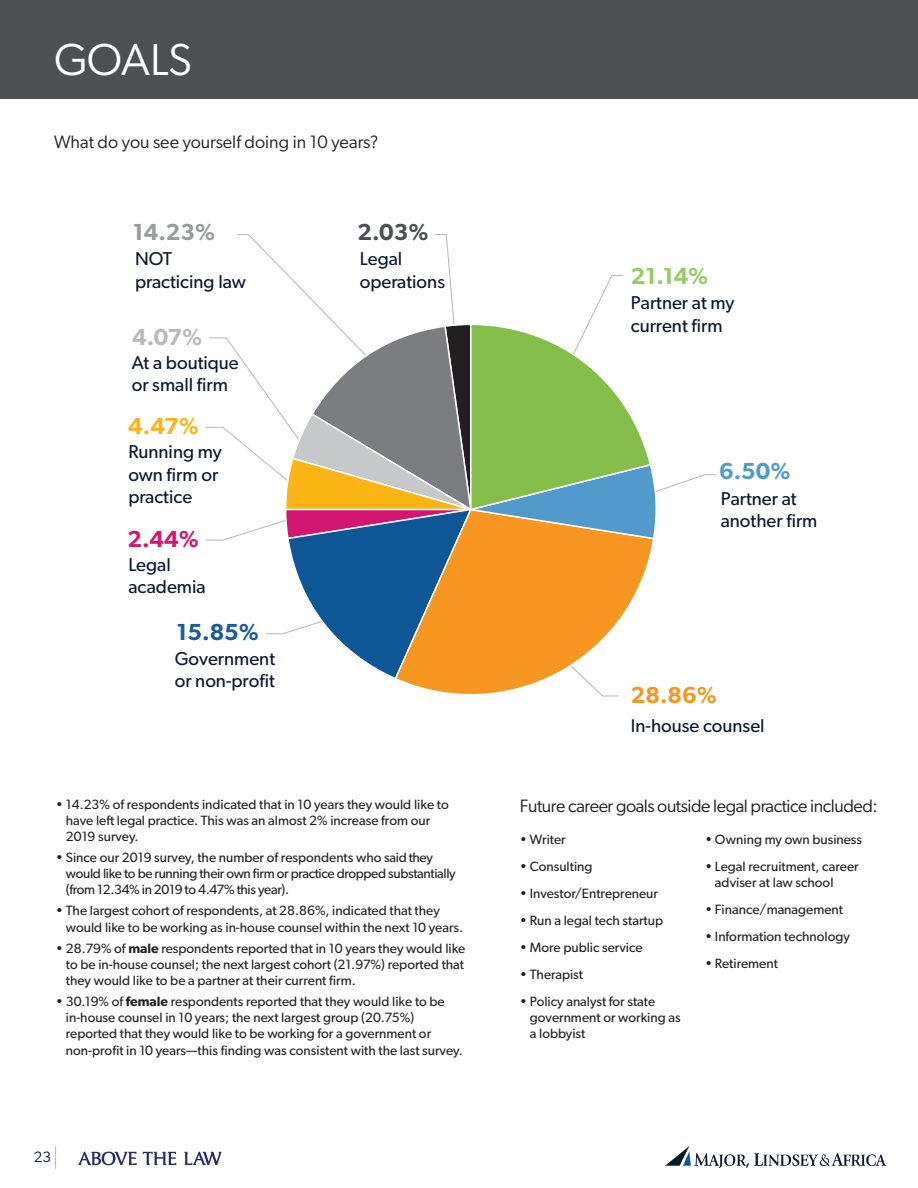
<style>
.page{position:relative;width:918px;height:1188px;background:#fff}
.page>*{position:absolute;margin:0;border:0;box-sizing:border-box;transform-origin:0 0}
.t1{font:45px "Gibson";letter-spacing:-.015em;color:#fff}
.t2{font:600 23.25px "Gibson";color:#f79721}
.t3{font:600 23.25px "Gibson";color:#175d9e}
.t4{font:600 23.25px "Gibson";color:#9a9b9b}
.t5{font:600 23.25px "Gibson";color:#98cc67}
.t6{font:600 23.25px "Gibson";color:#529acd}
.t7{font:600 23.25px "Gibson";color:#d21672}
.t8{font:600 23.25px "Gibson";color:#fbb517}
.t9{font:600 23.25px "Gibson";color:#bababa}
.t10{font:600 23.25px "Gibson";color:#4d4f53}
.t11{font:18.6px/22.4px "Gibson";color:#081830}
.t12{font:18px "Gibson";letter-spacing:-.025em;color:#231f20}
.t13{font:18px "Gibson";color:#231f20}
.t14{font:15px "Gibson";color:#081830}
.t15{font:13.5px/16.2px "Gibson";color:#231f20}
.t16{font:13.5px/16.2px "Gibson";letter-spacing:-.025em;color:#231f20}
.s1{font-weight:600}
</style>
<div class="page">
<img style="left:666px;top:1147px;width:220px;height:20px">
<svg style="left:55px;top:1147px;width:1px;height:22px"></svg>
<svg style="left:78px;top:1152px;width:144px;height:13px"></svg>
<div style="left:0;top:0;width:918px;height:99px;background:#4d4f53"></div>
<svg style="left:205px;top:234px;width:511px;height:463px"></svg>
<h1 class="t1" style="left:54px;top:32px;width:139px">GOALS</h1>
<h3 class="t13" style="left:54px;top:131px;width:326px">What do you see yourself doing in 10 years?</h3>
<h2 class="t4" style="left:133px;top:218px;width:84px">14.23%</h2>
<h3 class="t11" style="left:135px;top:247px;width:112px">NOT practicing law</h3>
<h2 class="t9" style="left:132px;top:323px;width:72px">4.07%</h2>
<h3 class="t11" style="left:132px;top:351px;width:108px">At a boutique or small firm</h3>
<h2 class="t8" style="left:128px;top:412px;width:72px">4.47%</h2>
<h3 class="t11" style="left:128px;top:440px;width:95px">Running my own firm or practice</h3>
<h2 class="t7" style="left:127px;top:525px;width:73px">2.44%</h2>
<h3 class="t11" style="left:128px;top:553px;width:79px">Legal academia</h3>
<h2 class="t3" style="left:177px;top:618px;width:84px">15.85%</h2>
<h3 class="t11" style="left:175px;top:647px;width:102px">Government or non-profit</h3>
<h2 class="t10" style="left:358px;top:218px;width:72px">2.03%</h2>
<h3 class="t11" style="left:360px;top:247px;width:87px">Legal operations</h3>
<p class="t15" style="left:66px;top:796px;width:384px;text-indent:-10px">• 14.23% of respondents indicated that in 10 years they would like to have left legal practice. This was an almost 2% increase from our<br>2019 survey.</p>
<p class="t16" style="left:66px;top:849px;width:391px;text-indent:-10px">• Since our 2019 survey, the number of respondents who said they would like to be running their own firm or practice dropped substantially (from 12.34% in 2019 to 4.47% this year).</p>
<p class="t15" style="left:66px;top:902px;width:399px;text-indent:-10px">• The largest cohort of respondents, at 28.86%, indicated that they would like to be working as in-house counsel within the next 10 years.</p>
<p class="t15" style="left:66px;top:940px;width:401px;text-align:justify;text-indent:-10px">• 28.79% of <span class="s1">male</span> respondents reported that in 10 years they would like to be in-house counsel; the next largest cohort (21.97%) reported that they would like to be a partner at their current firm.</p>
<p class="t15" style="left:66px;top:993px;width:398px;text-indent:-10px">• 30.19% of <span class="s1">female</span> respondents reported that they would like to be in-house counsel in 10 years; the next largest group (20.75%) reported that they would like to be working for a government or non-profit in 10 years—this finding was consistent with the last survey.</p>
<p class="t14" style="left:34px;top:1148px;width:19px">23</p>
<h2 class="t5" style="left:631px;top:262px;width:79px">21.14%</h2>
<h3 class="t11" style="left:631px;top:291px;width:105px">Partner at my current firm</h3>
<h2 class="t6" style="left:719px;top:457px;width:73px">6.50%</h2>
<h3 class="t11" style="left:721px;top:487px;width:98px">Partner at another firm</h3>
<h2 class="t2" style="left:631px;top:681px;width:87px">28.86%</h2>
<h3 class="t11" style="left:631px;top:714px;width:135px">In-house counsel</h3>
<h3 class="t12" style="left:520px;top:795px;width:360px">Future career goals outside legal practice included:</h3>
<p class="t15" style="left:520px;top:831px;width:47px">• Writer</p>
<p class="t15" style="left:520px;top:858px;width:74px">• Consulting</p>
<p class="t15" style="left:520px;top:885px;width:140px">• Investor/Entrepreneur</p>
<p class="t15" style="left:520px;top:912px;width:145px">• Run a legal tech startup</p>
<p class="t15" style="left:520px;top:939px;width:124px">• More public service</p>
<p class="t15" style="left:520px;top:966px;width:65px">• Therapist</p>
<p class="t15" style="left:530px;top:993px;width:152px;text-indent:-10px">• Policy analyst for state government or working as a lobbyist</p>
<p class="t15" style="left:705px;top:831px;width:159px">• Owning my own business</p>
<p class="t15" style="left:715px;top:858px;width:145px;text-indent:-10px">• Legal recruitment, career adviser at law school</p>
<p class="t15" style="left:705px;top:901px;width:140px">• Finance/management</p>
<p class="t15" style="left:705px;top:928px;width:146px">• Information technology</p>
<p class="t15" style="left:705px;top:955px;width:74px">• Retirement</p>
</div>
